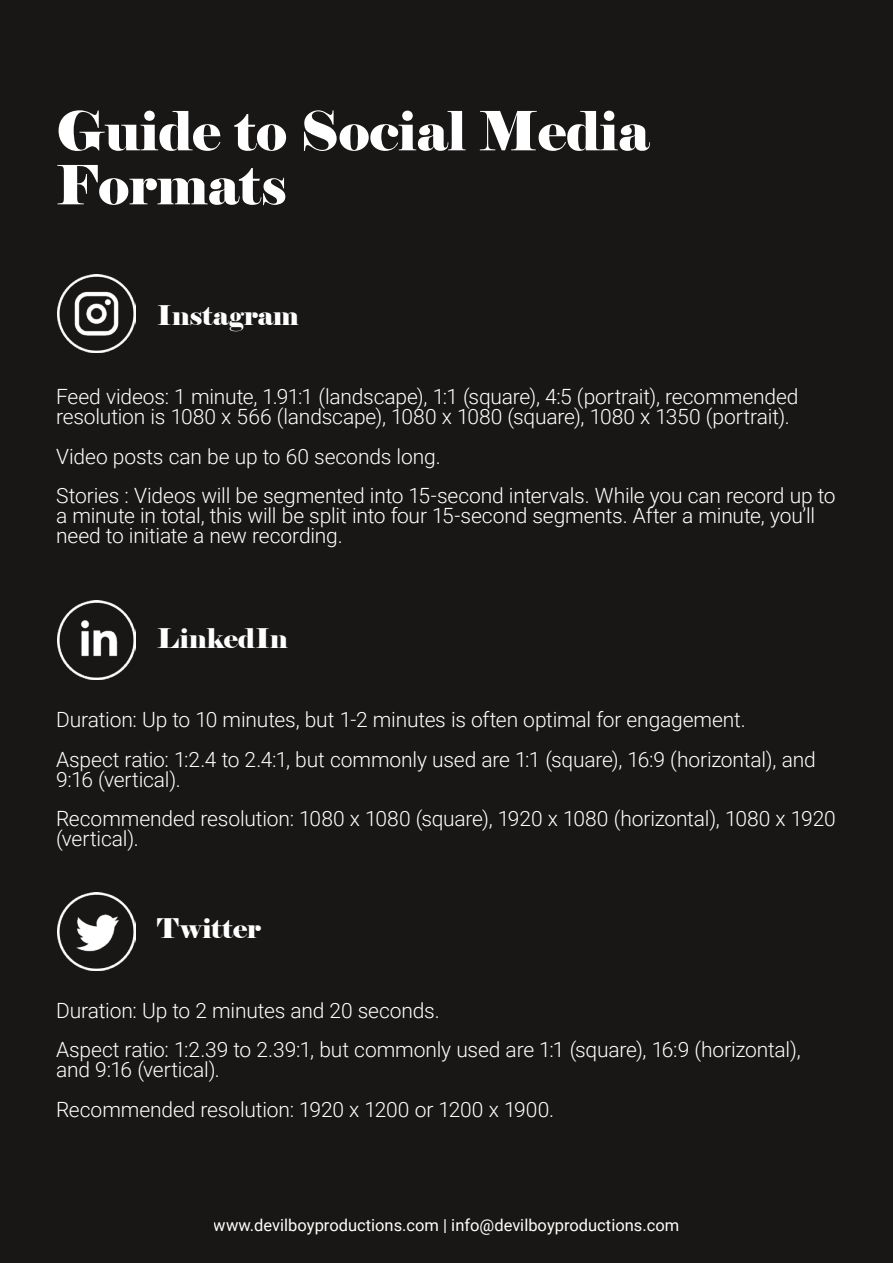
<style>
.page{position:relative;width:893px;height:1263px;background:#191716}
.page>*{position:absolute;margin:0;border:0;box-sizing:border-box;transform-origin:0 0}
.t1{font:54px/54px "Elephant";color:#fff}
.t2{font:27px "Elephant";letter-spacing:.01em;color:#fff}
.t3{font:300 21px/39.8px "Roboto";letter-spacing:-.01em;color:#fff}
.t4{font:16.5px "Roboto";color:#fffefb}
</style>
<div class="page">
<img style="left:57px;top:274px;width:79px;height:79px">
<img style="left:57px;top:600px;width:79px;height:79px">
<img style="left:57px;top:892px;width:79px;height:79px">
<h1 class="t1" style="left:56px;top:105px;width:595px">Guide to Social Media<br>Formats</h1>
<p class="t2" style="left:157px;top:298px;width:143px">Instagram</p>
<p class="t3" style="left:56px;top:386px;width:744px;line-height:19.5px">Feed videos: 1 minute, 1.91:1 (landscape), 1:1 (square), 4:5 (portrait), recommended resolution is 1080 x 566 (landscape), 1080 x 1080 (square), 1080 x 1350 (portrait).</p>
<p class="t3" style="left:56px;top:436px;width:781px">Video posts can be up to 60 seconds long.<br>Stories : Videos will be segmented into 15-second intervals. While you can record up to</p>
<p class="t3" style="left:56px;top:505px;width:761px;line-height:19.5px">a minute in total, this will be split into four 15-second segments. After a minute, you’ll need to initiate a new recording.</p>
<p class="t2" style="left:157px;top:621px;width:132px">LinkedIn</p>
<p class="t3" style="left:56px;top:699px;width:761px">Duration: Up to 10 minutes, but 1-2 minutes is often optimal for engagement.<br>Aspect ratio: 1:2.4 to 2.4:1, but commonly used are 1:1 (square), 16:9 (horizontal), and</p>
<p class="t3" style="left:56px;top:758px;width:781px">9:16 (vertical).<br>Recommended resolution: 1080 x 1080 (square), 1920 x 1080 (horizontal), 1080 x 1920</p>
<p class="t3" style="left:56px;top:818px;width:84px">(vertical).</p>
<p class="t2" style="left:157px;top:912px;width:105px">Twitter</p>
<p class="t3" style="left:56px;top:989px;width:746px">Duration: Up to 2 minutes and 20 seconds.<br>Aspect ratio: 1:2.39 to 2.39:1, but commonly used are 1:1 (square), 16:9 (horizontal),</p>
<p class="t3" style="left:56px;top:1049px;width:500px">and 9:16 (vertical).<br>Recommended resolution: 1920 x 1200 or 1200 x 1900.</p>
<p class="t4" style="left:214px;top:1214px;width:467px">www.devilboyproductions.com | info@devilboyproductions.com</p>
</div>
